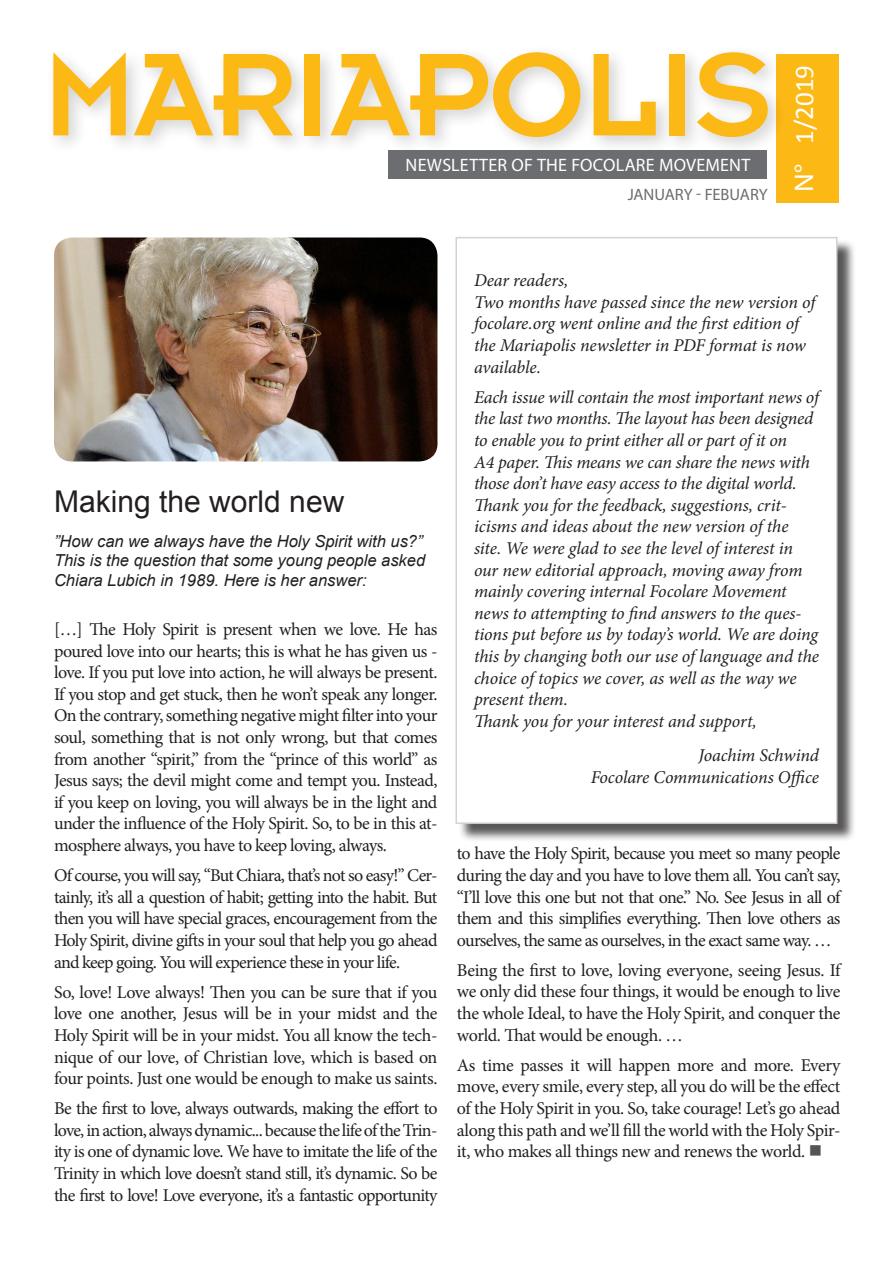
<style>
.page{position:relative;width:893px;height:1263px;background:#fff}
.page>*{position:absolute;margin:0;border:0;box-sizing:border-box;transform-origin:0 0}
.t1{font:129.6px "Insignia LT Std";letter-spacing:-.01em;color:#fcb814}
.t2{font:30px "Arial";color:#231f20}
.t3{font:27px "Calibri";color:#fff}
.t4{font:18px/21.6px "Minion Pro";letter-spacing:-.035em;color:#231f20;text-align:justify}
.t5{font:italic 18px/21.6px "Minion Pro";letter-spacing:-.01em;color:#231f20}
.t6{font:18px "Myriad Pro";letter-spacing:.015em;color:#fff}
.t7{font:italic 16.5px/19.8px "Arial";color:#231f20}
.t8{font:16.5px "Myriad Pro";letter-spacing:-.005em;color:#6c6d70}
.s1{font-family:"Myriad Pro"}
.s2{color:#545557}
</style>
<div class="page">
<div style="left:776px;top:55px;width:62px;height:148px;background:#fcb814"></div>
<div style="left:458px;top:239px;width:398px;height:603px;background:#231f20;opacity:.75"></div>
<div style="left:456px;top:238px;width:381px;height:585px;background:#fff"></div>
<div style="left:455px;top:237px;width:382px;height:587px;border:2px solid #d1d2d4"></div>
<img style="left:54px;top:237px;width:383px;height:224px">
<div style="left:45px;top:44px;width:743px;height:113px;background:#231f20;opacity:.2"></div>
<div style="left:389px;top:150px;width:378px;height:29px;background:#6c6d70"></div>
<h1 class="t1" style="left:44px;top:28px;width:730px">MARIAPOLIS</h1>
<p class="t6" style="left:406px;top:154px;width:346px">NEWSLETTER OF THE FOCOLARE MOVEMENT</p>
<p class="t8" style="left:628px;top:185px;width:142px">JANUARY - FEBUARY</p>
<h3 class="t3" style="left:787px;top:192px;width:129px;rotate:-90deg"><span class="s1">N°</span> 1/2019</h3>
<h2 class="t2" style="left:54px;top:482px;width:292px">Making the world new</h2>
<p class="t7" style="left:54px;top:531px;width:373px">”How can we always have the Holy Spirit with us?”<br>This is the question that some young people asked<br>Chiara Lubich in 1989. Here is her answer:</p>
<p class="t4" style="left:54px;top:619px;width:385px">[…] The Holy Spirit is present when we love. He has poured love into our hearts; this is what he has given us - love. If you put love into action, he will always be present.<br>If you stop and get stuck, then he won’t speak any longer.<br>On the contrary, something negative might filter into your soul, something that is not only wrong, but that comes from another “spirit,” from the “prince of this world” as Jesus says; the devil might come and tempt you. Instead, if you keep on loving, you will always be in the light and under the influence of the Holy Spirit. So, to be in this at&shy;mosphere always, you have to keep loving, always.</p>
<p class="t4" style="left:54px;top:865px;width:385px">Of course, you will say, “But Chiara, that’s not so easy!” Cer&shy;tainly, it’s all a question of habit; getting into the habit. But then you will have special graces, encouragement from the Holy Spirit, divine gifts in your soul that help you go ahead and keep going. You will experience these in your life.</p>
<p class="t4" style="left:54px;top:981px;width:385px">So, love! Love always! Then you can be sure that if you love one another, Jesus will be in your midst and the Holy Spirit will be in your midst. You all know the tech&shy;nique of our love, of Christian love, which is based on four points. Just one would be enough to make us saints.</p>
<p class="t4" style="left:54px;top:1098px;width:385px">Be the first to love, always outwards, making the effort to love, in action, always dynamic... because the life of the Trin&shy;ity is one of dynamic love. We have to imitate the life of the Trinity in which love doesn’t stand still, it’s dynamic. So be the first to love! Love everyone, it’s a fantastic opportunity</p>
<p class="t5" style="left:474px;top:270px;width:343px">Dear readers,<br>Two months have passed since the new version of focolare.org went online and the first edition of the Mariapolis newsletter in PDF format is now available.</p>
<p class="t5" style="left:474px;top:386px;width:346px">Each issue will contain the most important news of the last two months. The layout has been designed to enable you to print either all or part of it on<br>A4 paper. This means we can share the news with those don’t have easy access to the digital world.<br>Thank you for the feedback, suggestions, crit&shy;icisms and ideas about the new version of the site. We were glad to see the level of interest in our new editorial approach, moving away from mainly covering internal Focolare Movement news to attempting to find answers to the ques&shy;tions put before us by today’s world. We are doing this by changing both our use of language and the choice of topics we cover, as well as the way we present them.<br>Thank you for your interest and support,</p>
<p class="t5" style="left:591px;top:745px;width:230px;text-align:right">Joachim Schwind<br>Focolare Communications Office</p>
<p class="t4" style="left:457px;top:843px;width:385px">to have the Holy Spirit, because you meet so many people during the day and you have to love them all. You can’t say, “I’ll love this one but not that one.” No. See Jesus in all of them and this simplifies everything. Then love others as ourselves, the same as ourselves, in the exact same way. …</p>
<p class="t4" style="left:457px;top:959px;width:385px">Being the first to love, loving everyone, seeing Jesus. If we only did these four things, it would be enough to live the whole Ideal, to have the Holy Spirit, and conquer the world. That would be enough. …</p>
<p class="t4" style="left:457px;top:1054px;width:385px">As time passes it will happen more and more. Every move, every smile, every step, all you do will be the effect of the Holy Spirit in you. So, take courage! Let’s go ahead along this path and we’ll fill the world with the Holy Spir&shy;it, who makes all things new and renews the world. <span class="s2">■</span></p>
</div>
